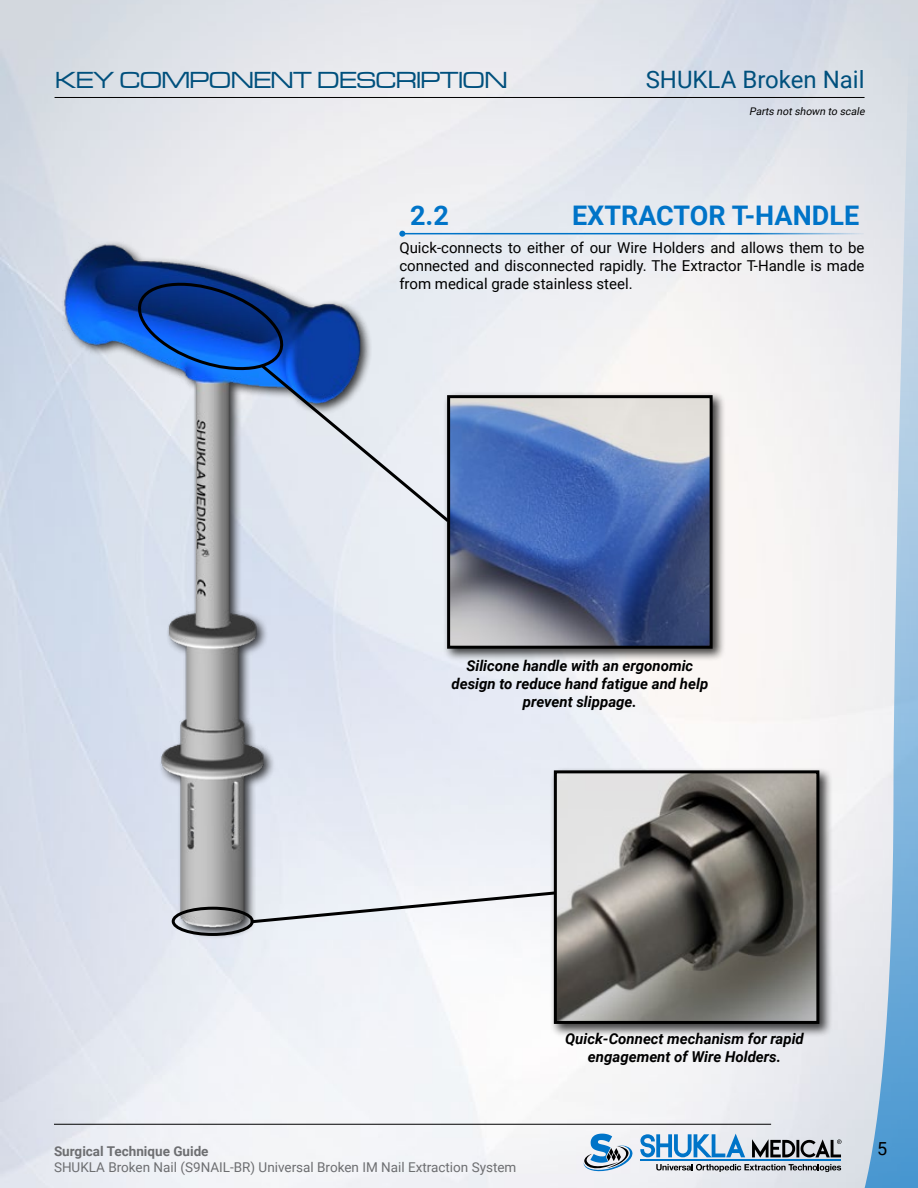
<style>
.page{position:relative;width:918px;height:1188px;background:#fff}
.page>*{position:absolute;margin:0;border:0;box-sizing:border-box;transform-origin:0 0}
.t1{font:700 27px "Roboto";color:#0074c8}
.t2{font:24px "Microgramma DEE Medi Exte";color:#00507d}
.t3{font:24px "Roboto";color:#00507d}
.t4{font:18px "Roboto";color:#000}
.t5{font:15px/18px "Roboto";color:#000;text-align:justify}
.t6{font:italic 700 15px/18px "Roboto";color:#000;text-align:center}
.t7{font:13.5px "Roboto";color:#6d6e71}
.t8{font:700 13.5px "Roboto";color:#6d6e71}
.t9{font:italic 10.5px "Roboto";color:#000}
</style>
<div class="page">
<img style="left:1px;top:0;width:827px;height:1188px">
<svg style="left:656px;top:1164px;width:172px;height:8px"></svg>
<svg style="left:752px;top:1139px;width:76px;height:19px"></svg>
<svg style="left:640px;top:1134px;width:105px;height:23px"></svg>
<hr style="left:640px;top:1160px;width:201px;height:1px;background:#0074c8">
<svg style="left:584px;top:1134px;width:50px;height:38px"></svg>
<hr style="left:54px;top:1124px;width:717px;height:1px;background:#000">
<div style="left:0;top:191px;width:11px;height:444px;background:#ccd7e5"></div>
<img style="left:25px;top:214px;width:352px;height:731px">
<hr style="left:55px;top:97px;width:810px;height:1px;background:#000">
<hr style="left:402px;top:233px;width:462px;height:1px;background:#0074c8">
<svg style="left:399px;top:231px;width:6px;height:6px"></svg>
<div style="left:172px;top:907px;width:82px;height:29px;border:3px solid #000;border-radius:50%"></div>
<svg style="left:247px;top:890px;width:303px;height:35px"></svg>
<div style="left:444px;top:391px;width:282px;height:271px;background:#000;opacity:.75"></div>
<img style="left:451px;top:399px;width:258px;height:246px">
<div style="left:447px;top:395px;width:266px;height:254px;border:3px solid #000"></div>
<div style="left:550px;top:766px;width:283px;height:272px;background:#000;opacity:.75"></div>
<img style="left:558px;top:774px;width:257px;height:246px">
<div style="left:554px;top:770px;width:265px;height:254px;border:3px solid #000"></div>
<svg style="left:130px;top:275px;width:322px;height:250px;background:#9fb0cf"></svg>
<svg style="left:828px;top:0;width:90px;height:1188px"></svg>
<h2 class="t2" style="left:56px;top:65px;width:453px">KEY COMPONENT DESCRIPTION</h2>
<h2 class="t3" style="left:646px;top:63px;width:220px">SHUKLA Broken Nail</h2>
<p class="t9" style="left:749px;top:104px;width:119px">Parts notshown to scale</p>
<h1 class="t1" style="left:572px;top:197px;width:289px">EXTRACTOR T-HANDLE</h1>
<p class="t5" style="left:399px;top:238px;width:467px">Quick-connects to either of our Wire Holders and allows them to be connected and disconnected rapidly. The Extractor T-Handle is made from medical grade stainless steel.</p>
<h1 class="t1" style="left:410px;top:197px;width:40px">2.2</h1>
<p class="t6" style="left:451px;top:656px;width:258px">Silicone handle with an ergonomic design to reduce hand fatigue and help prevent slippage.</p>
<p class="t8" style="left:54px;top:1142px;width:156px">Surgical Technique Guide</p>
<p class="t7" style="left:54px;top:1158px;width:464px">SHUKLA Broken Nail (S9NAIL-BR) Universal Broken IM Nail Extraction System</p>
<p class="t6" style="left:565px;top:1029px;width:240px">Quick-Connect mechanism for rapid engagement of Wire Holders.</p>
<p class="t4" style="left:877px;top:1136px;width:12px">5</p>
</div>
